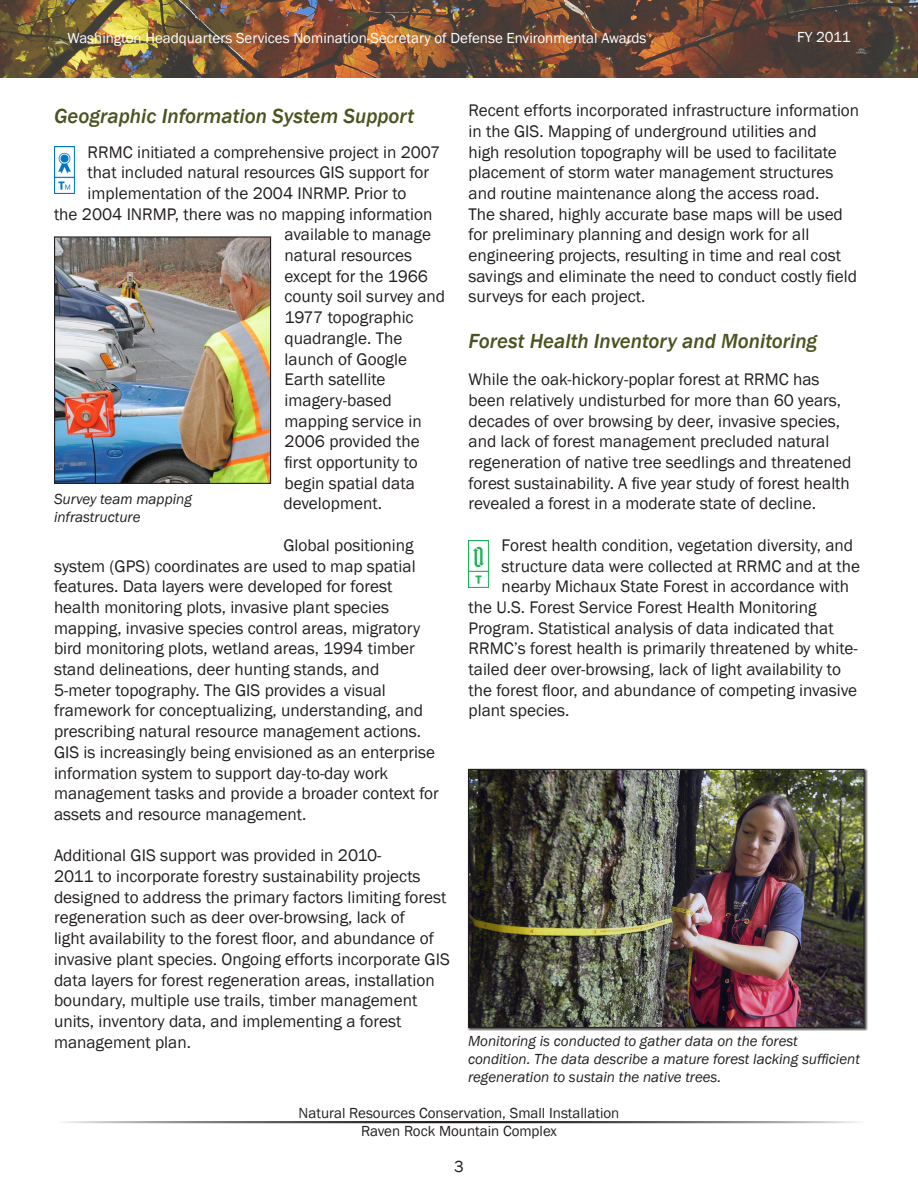
<style>
.page{position:relative;width:918px;height:1188px;background:#fff}
.page>*{position:absolute;margin:0;border:0;box-sizing:border-box;transform-origin:0 0}
.Header_2{font:italic 500 21px "Franklin Gothic";color:#4b5320}
.Body_1{font:17.25px/20.7px "Franklin Gothic";color:#231f20}
.Body_1-2{font:16.5px "Franklin Gothic";color:#231f20}
.t1{font:italic 15px/18px "Franklin Gothic";color:#231f20}
.t2{font:15px "Franklin Gothic";color:#fff}
.t3{font:15px "Franklin Gothic";color:#231f20}
</style>
<div class="page">
<img style="left:0;top:0;width:918px;height:78px">
<img style="left:56px;top:238px;width:213px;height:244px">
<div style="left:54px;top:236px;width:217px;height:248px;border:1px solid #231f20"></div>
<div style="left:467px;top:768px;width:401px;height:263px;background:#231f20;opacity:.75"></div>
<img style="left:470px;top:771px;width:393px;height:255px">
<div style="left:468px;top:769px;width:397px;height:259px;border:1px solid #231f20"></div>
<img style="left:54px;top:146px;width:20px;height:48px">
<img style="left:468px;top:540px;width:20px;height:47px">
<p class="t2" style="left:68px;top:29px;width:580px">Washington Headquarters Services Nomination-Secretary of Defense Environmental Awards</p>
<p class="t2" style="left:797px;top:28px;width:55px">FY 2011</p>
<p class="Header_2" style="left:54px;top:103px;width:362px">Geographic Information System Support</p>
<p class="Body_1" style="left:88px;top:142px;width:354px">RRMC initiated a comprehensive project in 2007</p>
<p class="Body_1" style="left:88px;top:162px;width:343px">that included natural resources GIS support for</p>
<p class="Body_1" style="left:88px;top:183px;width:320px">implementation of the 2004 INRMP. Prior to</p>
<p class="Body_1" style="left:54px;top:204px;width:380px">the 2004 INRMP, there was no mapping information</p>
<p class="Body_1" style="left:285px;top:225px;width:148px">available to manage</p>
<p class="Body_1" style="left:285px;top:245px;width:129px">natural resources</p>
<p class="Body_1" style="left:285px;top:266px;width:145px">except for the 1966</p>
<p class="Body_1" style="left:285px;top:287px;width:162px">county soil survey and</p>
<p class="Body_1" style="left:285px;top:307px;width:131px">1977 topographic</p>
<p class="Body_1" style="left:285px;top:328px;width:119px">quadrangle. The</p>
<p class="Body_1" style="left:285px;top:349px;width:124px">launch of Google</p>
<p class="Body_1" style="left:285px;top:369px;width:102px">Earth satellite</p>
<p class="Body_1" style="left:285px;top:390px;width:109px">imagery-based</p>
<p class="Body_1" style="left:285px;top:411px;width:139px">mapping service in</p>
<p class="Body_1" style="left:285px;top:432px;width:137px">2006 provided the</p>
<p class="Body_1" style="left:285px;top:452px;width:135px">first opportunity to</p>
<p class="Body_1" style="left:285px;top:473px;width:132px">begin spatial data</p>
<p class="Body_1" style="left:284px;top:494px;width:100px">development.</p>
<p class="Body_1" style="left:54px;top:535px;width:386px;text-indent:230px">Global positioning system (GPS) coordinates are used to map spatial features. Data layers were developed for forest health monitoring plots, invasive plant species mapping, invasive species control areas, migratory bird monitoring plots, wetland areas, 1994 timber stand delineations, deer hunting stands, and 5-meter topography. The GIS provides a visual framework for conceptualizing, understanding, and prescribing natural resource management actions.<br>GIS is increasingly being envisioned as an enterprise information system to support day-to-day work management tasks and provide a broader context for assets and resource management.</p>
<p class="Body_1" style="left:54px;top:846px;width:397px">Additional GIS support was provided in 2010-<br>2011 to incorporate forestry sustainability projects designed to address the primary factors limiting forest regeneration such as deer over-browsing, lack of<br>light availability to the forest floor, and abundance of invasive plant species. Ongoing efforts incorporate GIS data layers for forest regeneration areas, installation boundary, multiple use trails, timber management units, inventory data, and implementing a forest management plan.</p>
<p class="t1" style="left:54px;top:490px;width:139px">Survey team mapping infrastructure</p>
<p class="Body_1" style="left:469px;top:100px;width:392px">Recent efforts incorporated infrastructure information in the GIS. Mapping of underground utilities and<br>high resolution topography will be used to facilitate placement of storm water management structures and routine maintenance along the access road.<br>The shared, highly accurate base maps will be used for preliminary planning and design work for all engineering projects, resulting in time and real cost savings and eliminate the need to conduct costly field surveys for each project.</p>
<p class="Header_2" style="left:469px;top:328px;width:350px">Forest Health Inventory and Monitoring</p>
<p class="Body_1" style="left:469px;top:369px;width:384px">While the oak-hickory-poplar forest at RRMC has been relatively undisturbed for more than 60 years, decades of over browsing by deer, invasive species, and lack of forest management precluded natural regeneration of native tree seedlings and threatened forest sustainability. A five year study of forest health revealed a forest in a moderate state of decline.</p>
<p class="Body_1" style="left:502px;top:535px;width:353px">Forest health condition, vegetation diversity, and</p>
<p class="Body_1" style="left:502px;top:556px;width:360px">structure data were collected at RRMC and at the</p>
<p class="Body_1" style="left:502px;top:576px;width:349px">nearby Michaux State Forest in accordance with</p>
<p class="Body_1" style="left:469px;top:597px;width:350px">the U.S. Forest Service Forest Health Monitoring</p>
<p class="Body_1" style="left:469px;top:618px;width:391px">Program. Statistical analysis of data indicated that RRMC’s forest health is primarily threatened by white&shy;tailed deer over-browsing, lack of light availability to the forest floor, and abundance of competing invasive plant species.</p>
<p class="t1" style="left:468px;top:1032px;width:393px">Monitoring is conducted to gather data on the forest condition. The data describe a mature forest lacking sufficient regeneration to sustain the native trees.</p>
<p class="t3" style="left:299px;top:1103px;width:322px">Natural Resources Conservation, Small Installation</p>
<p class="t3" style="left:361px;top:1121px;width:197px">Raven Rock Mountain Complex</p>
<p class="Body_1-2" style="left:454px;top:1156px;width:11px">3</p>
</div>
